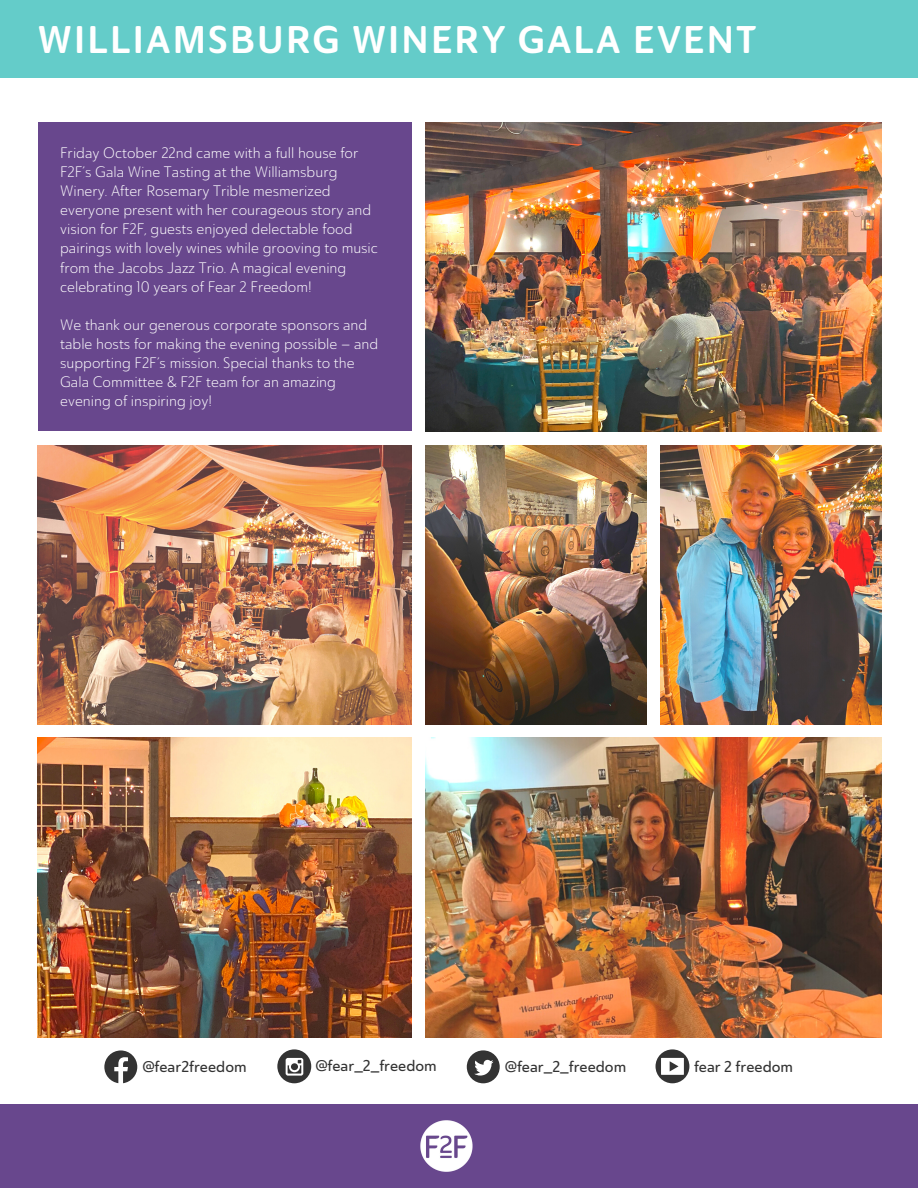
<style>
.page{position:relative;width:918px;height:1188px;background:#fff}
.page>*{position:absolute;margin:0;border:0;box-sizing:border-box;transform-origin:0 0}
.t1{font:38.1px "Ainslie Sans Nor Bol";letter-spacing:.06em;color:#fff}
.t2{font:15.45px "Ainslie Sans Nor Med";color:#333}
.t3{font:15px/19.2px "Ainslie Sans Nor Lig";color:#fff}
</style>
<div class="page">
<div style="left:0;top:0;width:918px;height:78px;background:#64ccc9"></div>
<div style="left:0;top:1104px;width:918px;height:84px;background:#68478d"></div>
<svg style="left:104px;top:1050px;width:33px;height:33px"></svg>
<svg style="left:467px;top:1050px;width:33px;height:33px"></svg>
<div style="left:277px;top:1049px;width:34px;height:34px;background:#333;border-radius:50%"></div>
<svg style="left:286px;top:1058px;width:17px;height:18px"></svg>
<svg style="left:656px;top:1049px;width:33px;height:34px"></svg>
<img style="left:426px;top:123px;width:455px;height:308px">
<img style="left:420px;top:1120px;width:53px;height:52px">
<img style="left:38px;top:738px;width:373px;height:300px">
<img style="left:38px;top:445px;width:373px;height:279px">
<img style="left:661px;top:445px;width:220px;height:279px">
<img style="left:426px;top:738px;width:455px;height:300px">
<img style="left:426px;top:445px;width:220px;height:279px">
<div style="left:38px;top:123px;width:373px;height:308px;background:#68478d"></div>
<p class="t1" style="left:38px;top:15px;width:720px">WILLIAMSBURG WINERY GALA EVENT</p>
<p class="t3" style="left:60px;top:143px;width:319px">Friday October 22nd came with a full house for F2F’s Gala Wine Tasting at the Williamsburg Winery. After Rosemary Trible mesmerized everyone present with her courageous story and vision for F2F, guests enjoyed delectable food pairings with lovely wines while grooving to music from the Jacobs Jazz Trio. A magical evening celebrating 10 years of Fear 2 Freedom!</p>
<p class="t3" style="left:60px;top:315px;width:320px">We thank our generous corporate sponsors and table hosts for making the evening possible – and supporting F2F’s mission. Special thanks to the Gala Committee &amp; F2F team for an amazing evening of inspiring joy!</p>
<p class="t2" style="left:142px;top:1057px;width:106px">@fear2freedom</p>
<p class="t2" style="left:315px;top:1056px;width:123px">@fear_2_freedom</p>
<p class="t2" style="left:505px;top:1057px;width:123px">@fear_2_freedom</p>
<p class="t2" style="left:694px;top:1057px;width:101px">fear 2 freedom</p>
</div>
